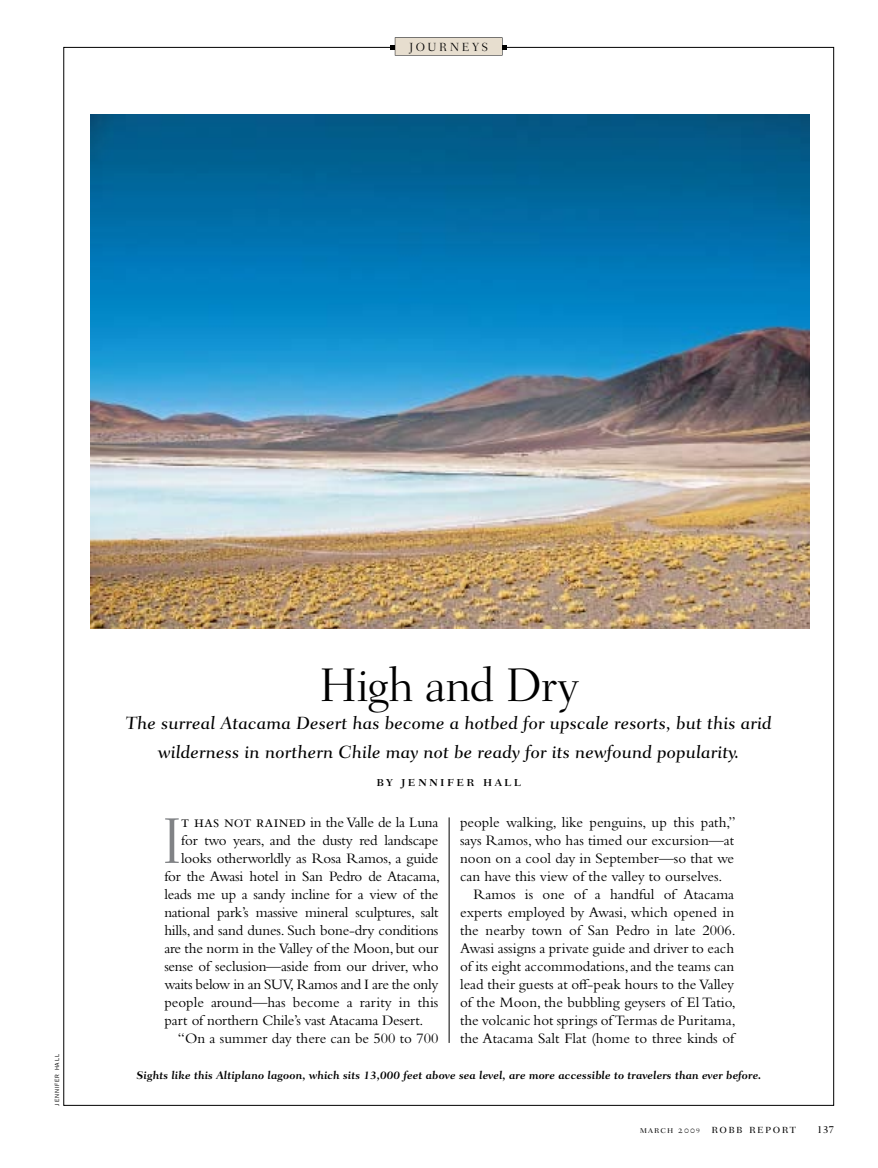
<style>
.page{position:relative;width:878px;height:1168px;background:#fff}
.page>*{position:absolute;margin:0;border:0;box-sizing:border-box;transform-origin:0 0}
.t1{font:300 65.7px "Fairfield LT Std";color:#808285;scale:.88 1}
.t2{font:300 48px "Fairfield LT Std";letter-spacing:-.015em;color:#000}
.t3{font:18px/28.5px "Fairfield LT Std Caption Med";color:#000;text-align:center}
.t4{font:15px "Bembo Std";color:#000}
.t5{font:15px "Bembo Std";letter-spacing:-.02em;color:#000}
.t6{font:15px "Bembo Std";letter-spacing:.07em;color:#000}
.t7{font:15px "Bembo Std";letter-spacing:.055em;color:#000}
.t8{font:15px "Bembo Std";letter-spacing:-.03em;color:#000}
.t9{font:500 15px "Fairfield LT Std";letter-spacing:.15em;color:#000}
.t10{font:300 13.5px "Fairfield LT Std";letter-spacing:.1em;color:#000}
.t11{font:300 12px "Fairfield LT Std";letter-spacing:.215em;color:#000}
.t12{font:700 11.25px "Fairfield LT Std Caption";color:#000}
.t13{font:500 10.5px "Fairfield LT Std";color:#000}
.t14{font:6px "ITC Franklin Gothic Std";letter-spacing:.15em;color:#000}
.s1{font-size:17.25px}
.s2{font-size:10.5px}
.s3{font-size:7.2px}
</style>
<div class="page">
<img style="left:91px;top:115px;width:718px;height:514px">
<hr style="left:449px;top:817px;width:1px;height:226px;background:#000">
<div style="left:395px;top:37px;width:107px;height:19px;background:#797876"></div>
<div style="left:395px;top:38px;width:107px;height:17px;background:#e7decf"></div>
<svg style="left:391px;top:45px;width:4px;height:4px"></svg>
<svg style="left:502px;top:45px;width:4px;height:4px"></svg>
<p class="t11" style="left:409px;top:40px;width:80px">journeys</p>
<p class="t14" style="left:54px;top:1105px;width:53px;rotate:-90deg">Jennifer Hall</p>
<h2 class="t2" style="left:319px;top:658px;width:261px">High and Dry</h2>
<p class="t3" style="left:126px;top:709px;width:647px">The surreal Atacama Desert has become a hotbed for upscale resorts, but this arid wilderness in northern Chile may not be ready for its newfound popularity.</p>
<p class="t9" style="left:376px;top:773px;width:146px">by jennifer hall</p>
<h1 class="t1" style="left:162px;top:804px;width:25px">I</h1>
<p class="t4" style="left:181px;top:813px;width:259px"><span class="s1">t has not rained</span> in the Valle de la Luna</p>
<p class="t4" style="left:181px;top:831px;width:259px">for two years, and the dusty red landscape</p>
<p class="t4" style="left:181px;top:849px;width:259px">looks otherworldly as Rosa Ramos, a guide</p>
<p class="t8" style="left:164px;top:867px;width:277px">for the Awasi hotel in San Pedro de Atacama,</p>
<p class="t4" style="left:164px;top:885px;width:276px">leads me up a sandy incline for a view of the</p>
<p class="t6" style="left:164px;top:903px;width:276px">national park’s massive mineral sculptures, salt</p>
<p class="t4" style="left:164px;top:921px;width:275px">hills, and sand dunes. Such bone-dry conditions</p>
<p class="t4" style="left:164px;top:939px;width:276px">are the norm in the Valley of the Moon, but our</p>
<p class="t4" style="left:164px;top:957px;width:276px">sense of seclusion—aside from our driver, who</p>
<p class="t5" style="left:164px;top:975px;width:276px">waits below in an SUV, Ramos and I are the only</p>
<p class="t4" style="left:164px;top:993px;width:275px">people around—has become a rarity in this</p>
<p class="t4" style="left:164px;top:1011px;width:260px">part of northern Chile’s vast Atacama Desert.</p>
<p class="t4" style="left:178px;top:1029px;width:262px">“On a summer day there can be 500 to 700</p>
<p class="t4" style="left:460px;top:813px;width:277px">people walking, like penguins, up this path,”</p>
<p class="t4" style="left:460px;top:831px;width:275px">says Ramos, who has timed our excursion—at</p>
<p class="t4" style="left:460px;top:849px;width:275px">noon on a cool day in September—so that we</p>
<p class="t4" style="left:460px;top:867px;width:264px">can have this view of the valley to ourselves.</p>
<p class="t4" style="left:473px;top:885px;width:262px">Ramos is one of a handful of Atacama</p>
<p class="t4" style="left:460px;top:903px;width:276px">experts employed by Awasi, which opened in</p>
<p class="t4" style="left:460px;top:921px;width:277px">the nearby town of San Pedro in late 2006.</p>
<p class="t5" style="left:460px;top:939px;width:275px">Awasi assigns a private guide and driver to each</p>
<p class="t7" style="left:460px;top:957px;width:276px">of its eight accommodations, and the teams can</p>
<p class="t4" style="left:460px;top:975px;width:276px">lead their guests at off-peak hours to the Valley</p>
<p class="t4" style="left:460px;top:993px;width:277px">of the Moon, the bubbling geysers of El Tatio,</p>
<p class="t4" style="left:460px;top:1011px;width:277px">the volcanic hot springs of Termas de Puritama,</p>
<p class="t4" style="left:460px;top:1029px;width:277px">the Atacama Salt Flat (home to three kinds of</p>
<p class="t12" style="left:136px;top:1068px;width:626px">Sights like this Altiplano lagoon, which sits 13,000 feet above sea level, are more accessible to travelers than ever before.</p>
<p class="t10" style="left:640px;top:1121px;width:157px"><span class="s2">march 200</span><span class="s3">9</span> robb report</p>
<p class="t13" style="left:816px;top:1123px;width:19px">137</p>
</div>
